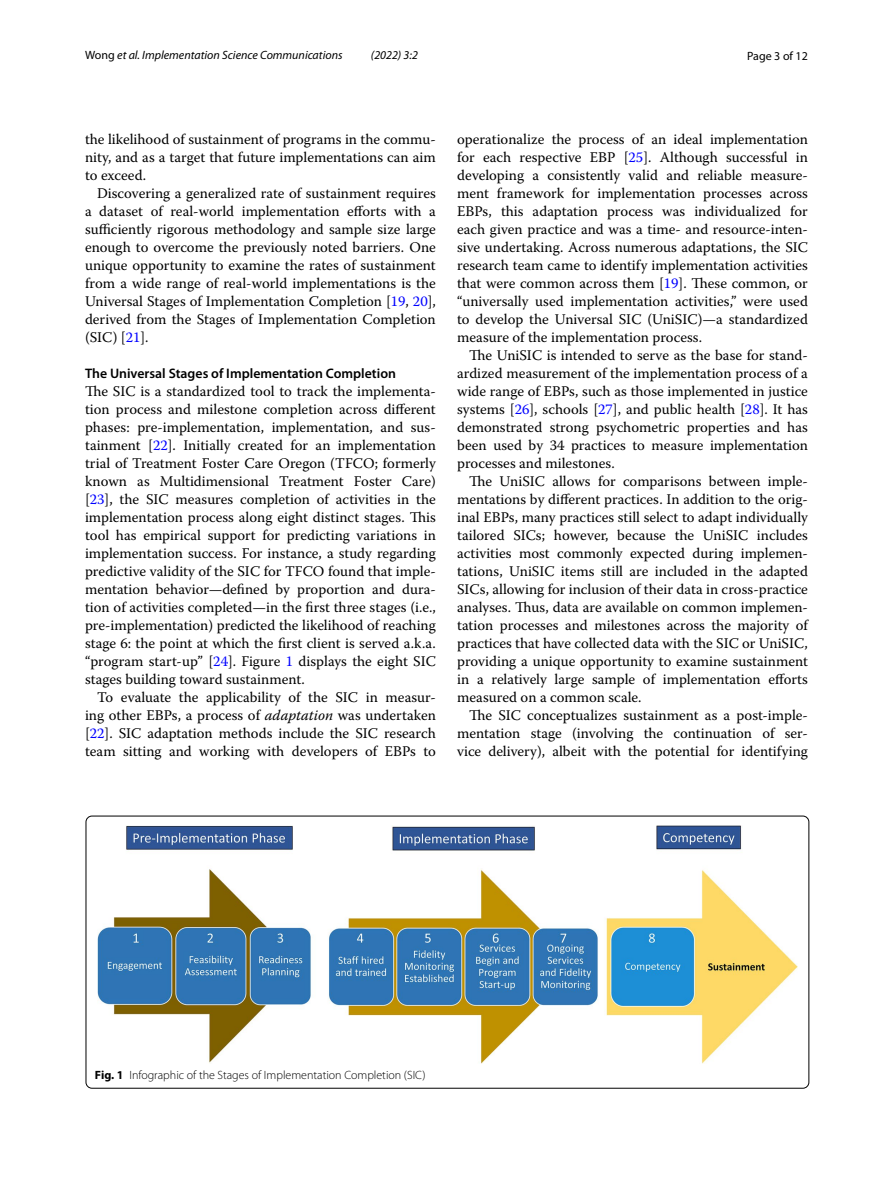
<style>
.page{position:relative;width:893px;height:1187px;background:#fff}
.page>*{position:absolute;margin:0;border:0;box-sizing:border-box;transform-origin:0 0}
.t1{font:14.7px/18px "Warnock Pro";color:#000;text-align:justify}
.t2{font:600 13.8px "Myriad Pro";color:#000}
.t3{font:300 12px "Myriad Pro";color:#000}
.t4{font:italic 12px "Myriad Pro";color:#000}
.t5{font:12px "Myriad Pro";color:#000}
.s1{font-style:normal}
.s2{color:#00f}
.s3{font-style:italic}
.s4{font-weight:700}
</style>
<div class="page">
<img style="left:97px;top:825px;width:701px;height:238px">
<p class="t4" style="left:85px;top:48px;width:259px"><span class="s1">Wong</span> et al. Implementation Science Communications</p>
<p class="t4" style="left:371px;top:48px;width:48px">(2022) 3:2</p>
<p class="t5" style="left:747px;top:48px;width:62px">Page 3 of 12</p>
<p class="t1" style="left:85px;top:130px;width:352px">the likelihood of sustainment of programs in the commu&shy;nity, and as a target that future implementations can aim to exceed.</p>
<p class="t1" style="left:85px;top:184px;width:352px;text-indent:12px">Discovering a generalized rate of sustainment requires a dataset of real-world implementation efforts with a sufficiently rigorous methodology and sample size large enough to overcome the previously noted barriers. One unique opportunity to examine the rates of sustainment from a wide range of real-world implementations is the Universal Stages of Implementation Completion [<span class="s2">19</span>, <span class="s2">20</span>], derived from the Stages of Implementation Completion (SIC) [<span class="s2">21</span>].</p>
<p class="t2" style="left:85px;top:364px;width:312px">The Universal Stages of Implementation Completion</p>
<p class="t1" style="left:85px;top:382px;width:352px">The SIC is a standardized tool to track the implementa&shy;tion process and milestone completion across different phases: pre-implementation, implementation, and sus&shy;tainment [<span class="s2">22</span>]. Initially created for an implementation trial of Treatment Foster Care Oregon (TFCO; formerly known as Multidimensional Treatment Foster Care) [<span class="s2">23</span>], the SIC measures completion of activities in the implementation process along eight distinct stages. This tool has empirical support for predicting variations in implementation success. For instance, a study regarding predictive validity of the SIC for TFCO found that imple&shy;mentation behavior—defined by proportion and dura&shy;tion of activities completed—in the first three stages (i.e., pre-implementation) predicted the likelihood of reaching stage 6: the point at which the first client is served a.k.a. “program start-up” [<span class="s2">24</span>]. Figure <span class="s2">1</span> displays the eight SIC stages building toward sustainment.</p>
<p class="t1" style="left:85px;top:688px;width:352px;text-indent:12px">To evaluate the applicability of the SIC in measur&shy;ing other EBPs, a process of <span class="s3">adaptation</span> was undertaken [<span class="s2">22</span>]. SIC adaptation methods include the SIC research team sitting and working with developers of EBPs to</p>
<p class="t1" style="left:457px;top:130px;width:352px">operationalize the process of an ideal implementation for each respective EBP [<span class="s2">25</span>]. Although successful in developing a consistently valid and reliable measure&shy;ment framework for implementation processes across EBPs, this adaptation process was individualized for each given practice and was a time- and resource-inten&shy;sive undertaking. Across numerous adaptations, the SIC research team came to identify implementation activities that were common across them [<span class="s2">19</span>]. These common, or “universally used implementation activities,” were used to develop the Universal SIC (UniSIC)—a standardized measure of the implementation process.</p>
<p class="t1" style="left:457px;top:346px;width:352px;text-indent:12px">The UniSIC is intended to serve as the base for stand&shy;ardized measurement of the implementation process of a wide range of EBPs, such as those implemented in justice systems [<span class="s2">26</span>], schools [<span class="s2">27</span>], and public health [<span class="s2">28</span>]. It has demonstrated strong psychometric properties and has been used by 34 practices to measure implementation processes and milestones.</p>
<p class="t1" style="left:457px;top:472px;width:352px;text-indent:12px">The UniSIC allows for comparisons between imple&shy;mentations by different practices. In addition to the orig&shy;inal EBPs, many practices still select to adapt individually tailored SICs; however, because the UniSIC includes activities most commonly expected during implemen&shy;tations, UniSIC items still are included in the adapted SICs, allowing for inclusion of their data in cross-practice analyses. Thus, data are available on common implemen&shy;tation processes and milestones across the majority of practices that have collected data with the SIC or UniSIC, providing a unique opportunity to examine sustainment in a relatively large sample of implementation efforts measured on a common scale.</p>
<p class="t1" style="left:457px;top:706px;width:352px;text-indent:12px">The SIC conceptualizes sustainment as a post-imple&shy;mentation stage (involving the continuation of ser&shy;vice delivery), albeit with the potential for identifying</p>
<p class="t3" style="left:95px;top:1068px;width:332px"><span class="s4">Fig. 1</span> Infographic of the Stages of Implementation Completion (SIC)</p>
</div>
